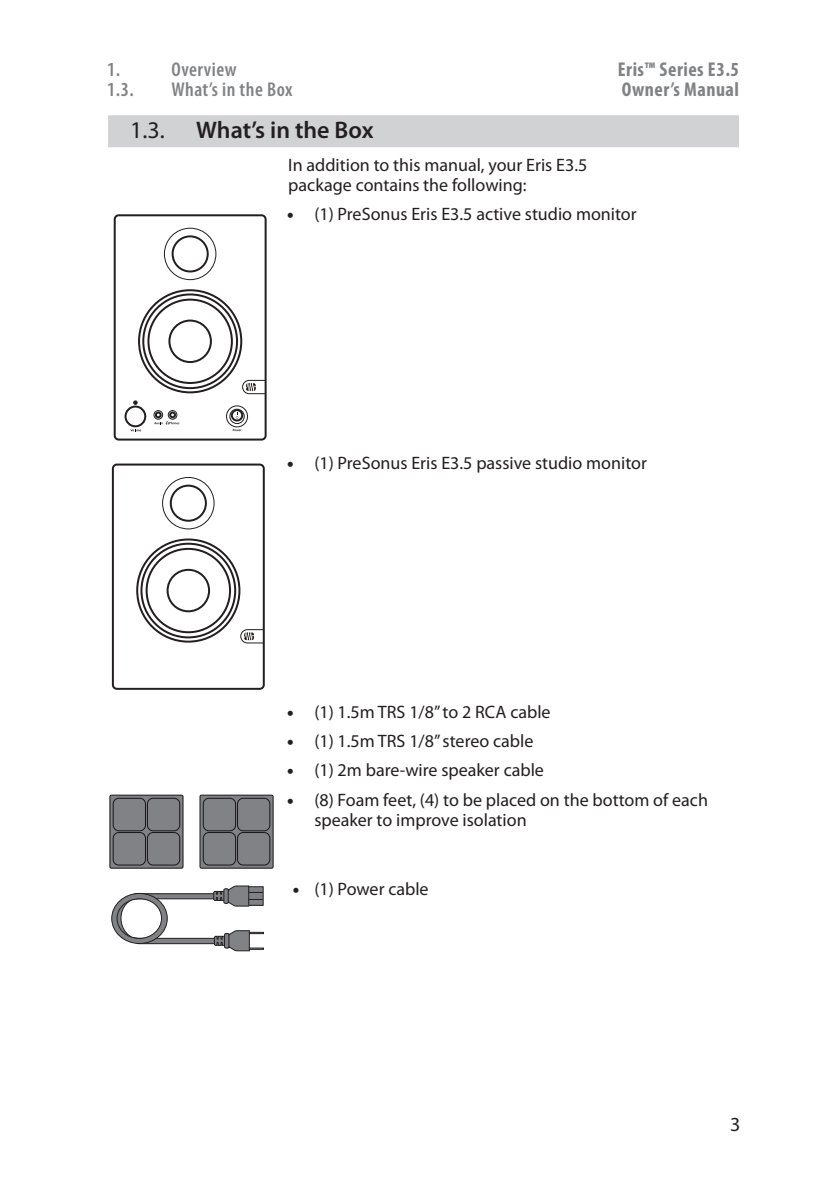
<style>
.page{position:relative;width:840px;height:1191px;background:#fff}
.page>*{position:absolute;margin:0;border:0;box-sizing:border-box;transform-origin:0 0}
._0_N_Section_Head{font:600 24px "Myriad Pro";color:#231f20}
._0_N_Section_Head-2{font:24px "Myriad Pro";color:#231f20}
.t1{font:600 condensed 20px "Myriad Pro";letter-spacing:.025em;color:#808285}
.t2{font:700 condensed 20px/20px "Myriad Pro";letter-spacing:.025em;color:#808285}
.t3{font:20px "Myriad Pro";color:#231f20}
.Body{font:18px/20px "Myriad Pro";color:#231f20}
.s1{font-weight:900}
</style>
<div class="page">
<div style="left:108px;top:115px;width:630px;height:32px;background:#d1d2d4"></div>
<svg style="left:113px;top:214px;width:154px;height:227px"></svg>
<svg style="left:111px;top:463px;width:154px;height:227px"></svg>
<svg style="left:109px;top:795px;width:74px;height:73px"></svg>
<div style="left:113px;top:798px;width:32px;height:33px;background:#808285;border-radius:6px"></div>
<div style="left:113px;top:798px;width:33px;height:33px;border:1px solid #1a161a;border-radius:6px"></div>
<div style="left:147px;top:798px;width:33px;height:33px;background:#808285;border-radius:6px"></div>
<div style="left:147px;top:798px;width:33px;height:33px;border:1px solid #1a161a;border-radius:6px"></div>
<div style="left:113px;top:832px;width:32px;height:33px;background:#808285;border-radius:6px"></div>
<div style="left:113px;top:832px;width:33px;height:33px;border:1px solid #1a161a;border-radius:6px"></div>
<div style="left:147px;top:832px;width:33px;height:33px;background:#808285;border-radius:6px"></div>
<div style="left:147px;top:832px;width:33px;height:33px;border:1px solid #1a161a;border-radius:6px"></div>
<svg style="left:199px;top:795px;width:74px;height:73px"></svg>
<div style="left:203px;top:798px;width:32px;height:33px;background:#808285;border-radius:6px"></div>
<div style="left:203px;top:798px;width:33px;height:33px;border:1px solid #1a161a;border-radius:6px"></div>
<div style="left:237px;top:798px;width:33px;height:33px;background:#808285;border-radius:6px"></div>
<div style="left:237px;top:798px;width:33px;height:33px;border:1px solid #1a161a;border-radius:6px"></div>
<div style="left:203px;top:832px;width:32px;height:33px;background:#808285;border-radius:6px"></div>
<div style="left:203px;top:832px;width:33px;height:33px;border:1px solid #1a161a;border-radius:6px"></div>
<div style="left:237px;top:832px;width:33px;height:33px;background:#808285;border-radius:6px"></div>
<div style="left:237px;top:832px;width:33px;height:33px;border:1px solid #1a161a;border-radius:6px"></div>
<svg style="left:111px;top:885px;width:153px;height:67px"></svg>
<p class="t1" style="left:107px;top:58px;width:14px">1.</p>
<p class="t1" style="left:171px;top:58px;width:67px">Overview</p>
<p class="t1" style="left:107px;top:78px;width:28px">1.3.</p>
<p class="t1" style="left:171px;top:78px;width:123px">What’s in the Box</p>
<p class="t2" style="left:617px;top:59px;width:123px">Eris™ Series E3.5<br>Owner’s Manual</p>
<p class="_0_N_Section_Head-2" style="left:130px;top:117px;width:36px">1.3.</p>
<p class="_0_N_Section_Head" style="left:196px;top:117px;width:179px">What’s in the Box</p>
<p class="Body" style="left:288px;top:156px;width:300px">In addition to this manual, your Eris E3.5 package contains the following:</p>
<p class="Body" style="left:287px;top:205px;width:351px"><span class="s1">•</span> (1) PreSonus Eris E3.5 active studio monitor</p>
<p class="Body" style="left:287px;top:454px;width:361px"><span class="s1">•</span> (1) PreSonus Eris E3.5 passive studio monitor</p>
<p class="Body" style="left:287px;top:703px;width:265px"><span class="s1">•</span> (1) 1.5m TRS 1/8” to 2 RCA cable</p>
<p class="Body" style="left:287px;top:732px;width:247px"><span class="s1">•</span> (1) 1.5m TRS 1/8” stereo cable</p>
<p class="Body" style="left:287px;top:761px;width:258px"><span class="s1">•</span> (1) 2m bare-wire speaker cable</p>
<p class="Body" style="left:314px;top:790px;width:395px;text-indent:-27px"><span class="s1">•</span> (8) Foam feet, (4) to be placed on the bottom of each speaker to improve isolation</p>
<p class="Body" style="left:293px;top:879px;width:137px"><span class="s1">•</span> (1) Power cable</p>
<p class="t3" style="left:729px;top:1113px;width:12px">3</p>
</div>
